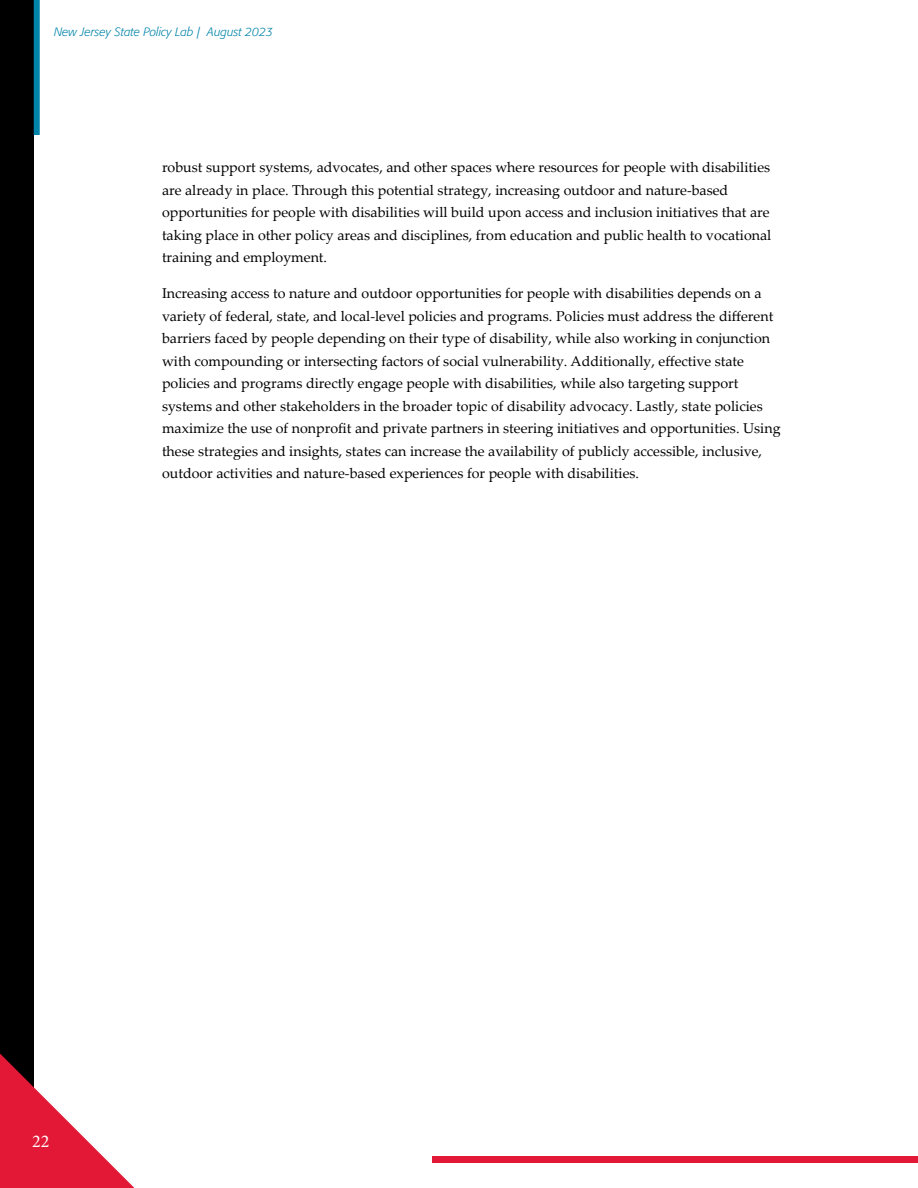
<style>
.page{position:relative;width:918px;height:1188px;background:#fff}
.page>*{position:absolute;margin:0;border:0;box-sizing:border-box;transform-origin:0 0}
.t1{font:18px "Minion Pro";color:#fff}
.t2{font:14.25px/22.5px "Palatino Linotype";color:#000}
.t3{font:italic 300 12px "Formata BQ";color:#0084a9}
</style>
<div class="page">
<div style="left:432px;top:1157px;width:486px;height:6px;background:#e31837"></div>
<div style="left:0;top:0;width:34px;height:1187px;background:#000"></div>
<svg style="left:0;top:1054px;width:135px;height:134px"></svg>
<div style="left:34px;top:0;width:6px;height:135px;background:#0084a9"></div>
<p class="t3" style="left:54px;top:25px;width:221px">New Jersey State Policy Lab | August 2023</p>
<p class="t2" style="left:162px;top:156px;width:611px">robust support systems, advocates, and other spaces where resources for people with disabilities are already in place. Through this potential strategy, increasing outdoor and nature-based opportunities for people with disabilities will build upon access and inclusion initiatives that are taking place in other policy areas and disciplines, from education and public health to vocational training and employment.</p>
<p class="t2" style="left:162px;top:282px;width:620px">Increasing access to nature and outdoor opportunities for people with disabilities depends on a variety of federal, state, and local-level policies and programs. Policies must address the different barriers faced by people depending on their type of disability, while also working in conjunction with compounding or intersecting factors of social vulnerability. Additionally, effective state policies and programs directly engage people with disabilities, while also targeting support systems and other stakeholders in the broader topic of disability advocacy. Lastly, state policies maximize the use of nonprofit and private partners in steering initiatives and opportunities. Using these strategies and insights, states can increase the availability of publicly accessible, inclusive, outdoor activities and nature-based experiences for people with disabilities.</p>
<p class="t1" style="left:32px;top:1129px;width:19px">22</p>
</div>
